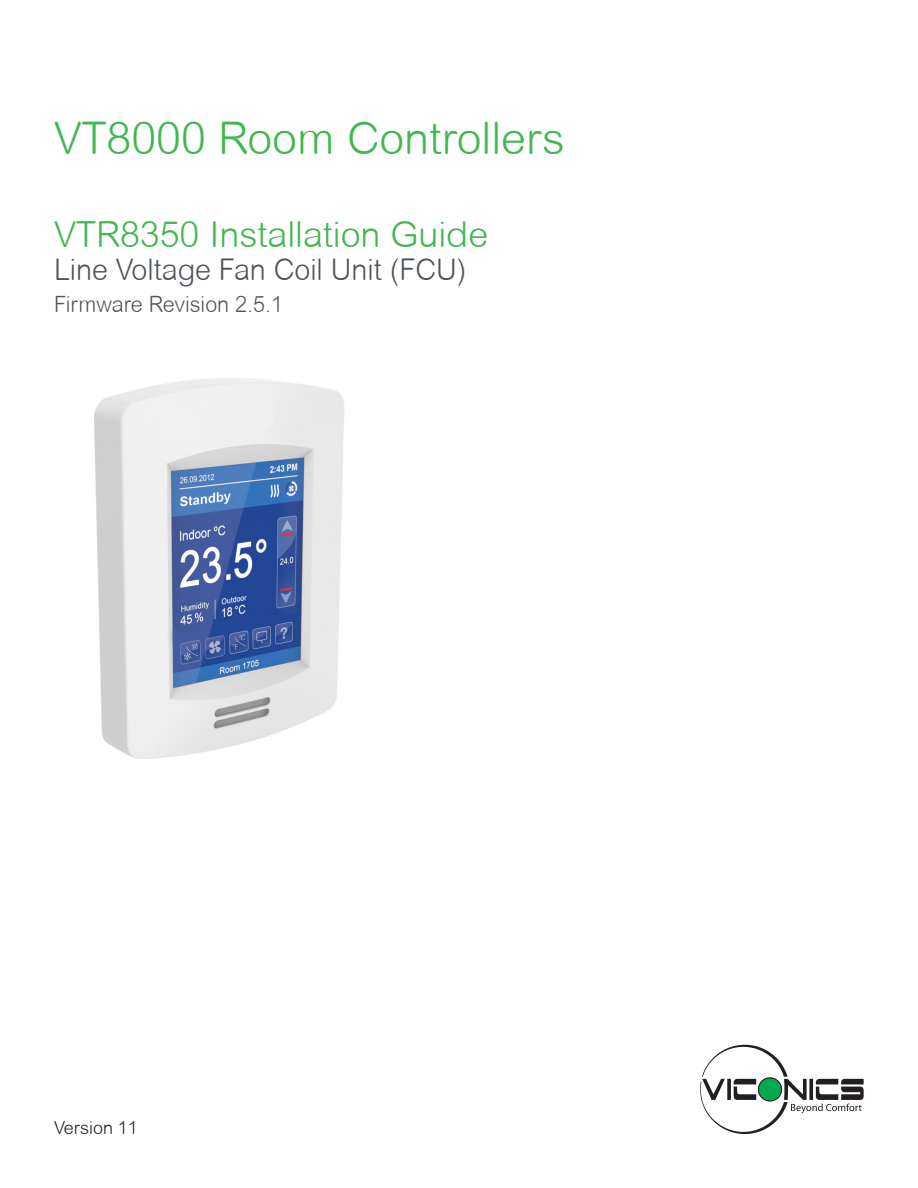
<style>
.page{position:relative;width:918px;height:1188px;background:#fff}
.page>*{position:absolute;margin:0;border:0;box-sizing:border-box;transform-origin:0 0}
.Main_Doc_Title_1{font:300 45px "Arial Rounded MT";color:#42b751}
.Main_Doc_Title_2{font:300 36px "Arial Rounded MT";color:#42b751}
.Main_Doc_Title_2-2{font:300 30px "Arial Rounded MT";color:#4d545a;scale:.96 1}
.Main_Doc_Subtitle{font:300 22.5px "Arial Rounded MT";color:#4d545a;scale:.96 1}
.t1{font:300 18px "Arial Rounded MT";color:#231f20}
</style>
<div class="page">
<img style="left:94px;top:378px;width:250px;height:381px">
<svg style="left:700px;top:1045px;width:164px;height:89px"></svg>
<p class="Main_Doc_Title_1" style="left:54px;top:112px;width:512px">VT8000 Room Controllers</p>
<p class="Main_Doc_Title_2" style="left:54px;top:214px;width:436px">VTR8350 Installation Guide</p>
<p class="Main_Doc_Title_2-2" style="left:54px;top:252px;width:431px">Line Voltage Fan Coil Unit (FCU)</p>
<p class="Main_Doc_Subtitle" style="left:54px;top:291px;width:240px">Firmware Revision 2.5.1</p>
<p class="t1" style="left:54px;top:1117px;width:85px">Version 11</p>
</div>
